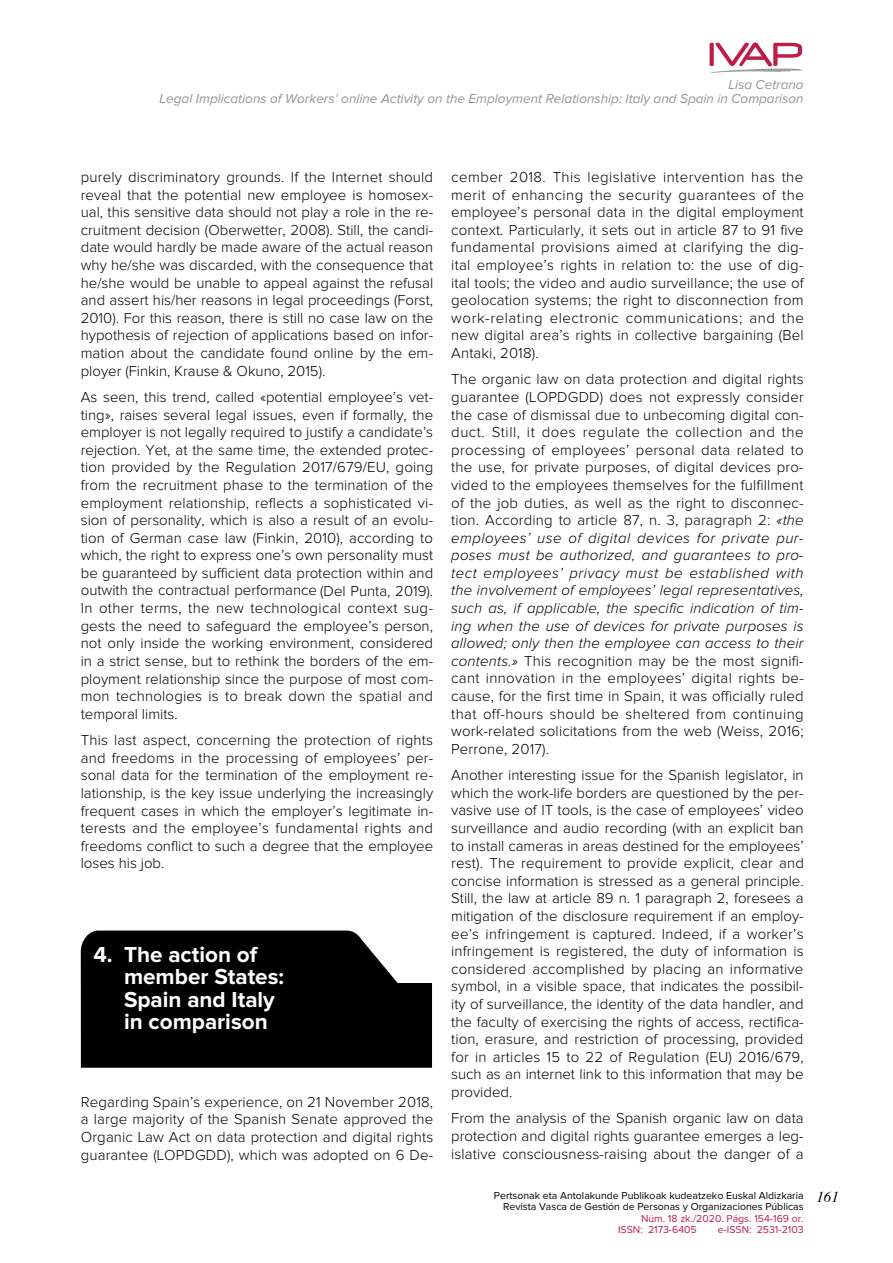
<style>
.page{position:relative;width:893px;height:1263px;background:#fff}
.page>*{position:absolute;margin:0;border:0;box-sizing:border-box;transform-origin:0 0}
.t1{font:700 22.5px/22.5px "Proxima Nova";color:#fff}
.t2{font:300 15px/17.5px "Proxima Nova";letter-spacing:.01em;color:#000;text-align:justify}
.t3{font:italic 13.5px/13.5px "Proxima Nova";color:#939598;text-align:right}
.t4{font:10.5px/10.5px "Proxima Nova";color:#000}
.t5{font:10.5px/10.5px "Proxima Nova";color:#bb1f52}
.s1{font-style:italic}
.s2{font-family:"Times";font-style:italic;font-size:15px}
</style>
<div class="page">
<svg style="left:709px;top:43px;width:94px;height:30px"></svg>
<svg style="left:81px;top:930px;width:351px;height:138px;background:#111"></svg>
<p class="t3" style="left:160px;top:79px;width:646px">Lisa Cetrano<br>Legal Implications of Workers’ online Activity on the Employment Relationship: Italy and Spain in Comparison</p>
<p class="t2" style="left:81px;top:168px;width:354px">purely discriminatory grounds. If the Internet should reveal that the potential new employee is homosex&shy;ual, this sensitive data should not play a role in the re&shy;cruitment decision (Oberwetter, 2008). Still, the candi&shy;date would hardly be made aware of the actual reason why he/she was discarded, with the consequence that he/she would be unable to appeal against the refusal and assert his/her reasons in legal proceedings (Forst, 2010). For this reason, there is still no case law on the hypothesis of rejection of applications based on infor&shy;mation about the candidate found online by the em&shy;ployer (Finkin, Krause &amp; Okuno, 2015).</p>
<p class="t2" style="left:81px;top:388px;width:354px">As seen, this trend, called «potential employee’s vet&shy;ting», raises several legal issues, even if formally, the employer is not legally required to justify a candidate’s rejection. Yet, at the same time, the extended protec&shy;tion provided by the Regulation 2017/679/EU, going from the recruitment phase to the termination of the employment relationship, reflects a sophisticated vi&shy;sion of personality, which is also a result of an evolu&shy;tion of German case law (Finkin, 2010), according to which, the right to express one’s own personality must be guaranteed by sufficient data protection within and outwith the contractual performance (Del Punta, 2019).<br>In other terms, the new technological context sug&shy;gests the need to safeguard the employee’s person, not only inside the working environment, considered in a strict sense, but to rethink the borders of the em&shy;ployment relationship since the purpose of most com&shy;mon technologies is to break down the spatial and temporal limits.</p>
<p class="t2" style="left:81px;top:731px;width:354px">This last aspect, concerning the protection of rights and freedoms in the processing of employees’ per&shy;sonal data for the termination of the employment re&shy;lationship, is the key issue underlying the increasingly frequent cases in which the employer’s legitimate in&shy;terests and the employee’s fundamental rights and freedoms conflict to such a degree that the employee loses his job.</p>
<h1 class="t1" style="left:124px;top:944px;width:161px;text-indent:-30px">4. The action of member States:<br>Spain and Italy in comparison</h1>
<p class="t2" style="left:81px;top:1093px;width:354px">Regarding Spain’s experience, on 21 November 2018, a large majority of the Spanish Senate approved the Organic Law Act on data protection and digital rights guarantee (LOPDGDD), which was adopted on 6 De-</p>
<p class="t2" style="left:451px;top:168px;width:354px">cember 2018. This legislative intervention has the merit of enhancing the security guarantees of the employee’s personal data in the digital employment context. Particularly, it sets out in article 87 to 91 five fundamental provisions aimed at clarifying the dig&shy;ital employee’s rights in relation to: the use of dig&shy;ital tools; the video and audio surveillance; the use of geolocation systems; the right to disconnection from work-relating electronic communications; and the new digital area’s rights in collective bargaining (Bel Antaki, 2018).</p>
<p class="t2" style="left:451px;top:370px;width:354px">The organic law on data protection and digital rights guarantee (LOPDGDD) does not expressly consider the case of dismissal due to unbecoming digital con&shy;duct. Still, it does regulate the collection and the processing of employees’ personal data related to the use, for private purposes, of digital devices pro&shy;vided to the employees themselves for the fulfillment of the job duties, as well as the right to disconnec&shy;tion. According to article 87, n. 3, paragraph 2: <span class="s1">«the employees’ use of digital devices for private pur&shy;poses must be authorized, and guarantees to pro&shy;tect employees’ privacy must be established with the involvement of employees’ legal representatives, such as, if applicable, the specific indication of tim&shy;ing when the use of devices for private purposes is allowed; only then the employee can access to their contents.»</span> This recognition may be the most signifi&shy;cant innovation in the employees’ digital rights be&shy;cause, for the first time in Spain, it was officially ruled that off-hours should be sheltered from continuing work-related solicitations from the web (Weiss, 2016; Perrone, 2017).</p>
<p class="t2" style="left:451px;top:766px;width:354px">Another interesting issue for the Spanish legislator, in which the work-life borders are questioned by the per&shy;vasive use of IT tools, is the case of employees’ video surveillance and audio recording (with an explicit ban to install cameras in areas destined for the employees’ rest). The requirement to provide explicit, clear and concise information is stressed as a general principle.<br>Still, the law at article 89 n. 1 paragraph 2, foresees a mitigation of the disclosure requirement if an employ&shy;ee’s infringement is captured. Indeed, if a worker’s infringement is registered, the duty of information is considered accomplished by placing an informative symbol, in a visible space, that indicates the possibil&shy;ity of surveillance, the identity of the data handler, and the faculty of exercising the rights of access, rectifica&shy;tion, erasure, and restriction of processing, provided for in articles 15 to 22 of Regulation (EU) 2016/679, such as an internet link to this information that may be provided.</p>
<p class="t2" style="left:451px;top:1109px;width:354px">From the analysis of the Spanish organic law on data protection and digital rights guarantee emerges a leg&shy;islative consciousness-raising about the danger of a</p>
<p class="t4" style="left:503px;top:1191px;width:337px;text-indent:-9px">Pertsonak eta Antolakunde Publikoak kudeatzeko Euskal Aldizkaria <span class="s2">161<br></span>Revista Vasca de Gestión de Personas y Organizaciones Públicas</p>
<p class="t5" style="left:618px;top:1214px;width:187px;text-indent:23px">Núm. 18 zk./2020. Págs. 154-169 or.<br>ISSN: 2173-6405</p>
<p class="t5" style="left:718px;top:1224px;width:87px">e-ISSN: 2531-2103</p>
</div>
